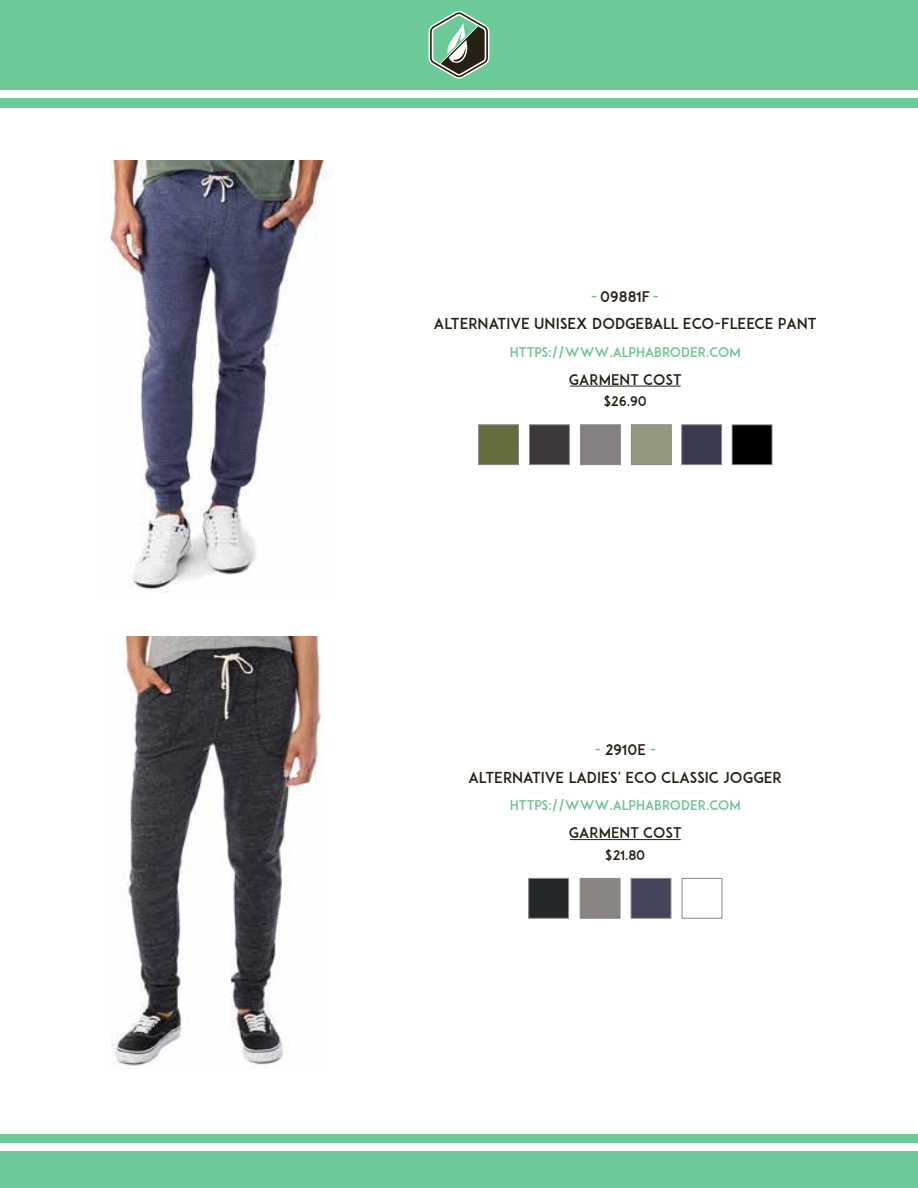
<style>
.page{position:relative;width:918px;height:1188px;background:#fff}
.page>*{position:absolute;margin:0;border:0;box-sizing:border-box;transform-origin:0 0}
.t1{font:15px "ADAM.CGPRO";color:#262015}
.t2{font:14.55px "ADAM.CGPRO";color:#262015}
.t3{font:13.2px "ADAM.CGPRO";color:#6ec393}
.t4{font:13.2px "ADAM.CGPRO";letter-spacing:-.01em;color:#262015}
.s1{color:#6ec393}
</style>
<div class="page">
<div style="left:0;top:1134px;width:918px;height:9px;background:#6cca98"></div>
<div style="left:0;top:1152px;width:918px;height:36px;background:#6cca98"></div>
<div style="left:0;top:0;width:918px;height:89px;background:#6cca98"></div>
<div style="left:0;top:98px;width:918px;height:10px;background:#6cca98"></div>
<svg style="left:429px;top:11px;width:60px;height:68px"></svg>
<hr style="left:570px;top:386px;width:111px;height:1px;background:#262015">
<div style="left:732px;top:425px;width:40px;height:40px;background:#000"></div>
<div style="left:478px;top:425px;width:41px;height:40px;background:#656d3c;border:1px solid #878787"></div>
<div style="left:529px;top:425px;width:41px;height:40px;background:#3e3a39;border:1px solid #878787"></div>
<div style="left:580px;top:425px;width:41px;height:40px;background:#848080;border:1px solid #878787"></div>
<div style="left:631px;top:425px;width:40px;height:40px;background:#93997f;border:1px solid #878787"></div>
<div style="left:682px;top:425px;width:40px;height:40px;background:#3a3b51;border:1px solid #878787"></div>
<div style="left:732px;top:425px;width:40px;height:40px;border:1px solid #878787"></div>
<img style="left:107px;top:160px;width:218px;height:432px">
<hr style="left:570px;top:839px;width:111px;height:1px;background:#262015">
<div style="left:580px;top:878px;width:40px;height:40px;background:#8a8482"></div>
<div style="left:528px;top:878px;width:41px;height:40px;background:#25282a;border:1px solid #878787"></div>
<div style="left:631px;top:878px;width:40px;height:40px;background:#434359;border:1px solid #878787"></div>
<div style="left:682px;top:878px;width:40px;height:40px;background:#fff;border:1px solid #878787"></div>
<img style="left:112px;top:637px;width:210px;height:432px">
<p class="t2" style="left:591px;top:287px;width:70px"><span class="s1">-</span> 09881F <span class="s1">-</span></p>
<p class="t1" style="left:434px;top:315px;width:384px">ALTERNATIVE UNISEX DODGEBALL ECO-FLEECE PANT</p>
<p class="t3" style="left:510px;top:344px;width:233px">HTTPS://WWW.ALPHABRODER.COM</p>
<p class="t2" style="left:569px;top:370px;width:114px">GARMENT COST</p>
<p class="t4" style="left:604px;top:394px;width:45px">$26.90</p>
<p class="t2" style="left:594px;top:741px;width:64px"><span class="s1">-</span> 2910E <span class="s1">-</span></p>
<p class="t1" style="left:468px;top:768px;width:315px">ALTERNATIVE LADIES' ECO CLASSIC JOGGER</p>
<p class="t3" style="left:510px;top:798px;width:233px">HTTPS://WWW.ALPHABRODER.COM</p>
<p class="t2" style="left:569px;top:824px;width:114px">GARMENT COST</p>
<p class="t4" style="left:605px;top:847px;width:41px">$21.80</p>
</div>
